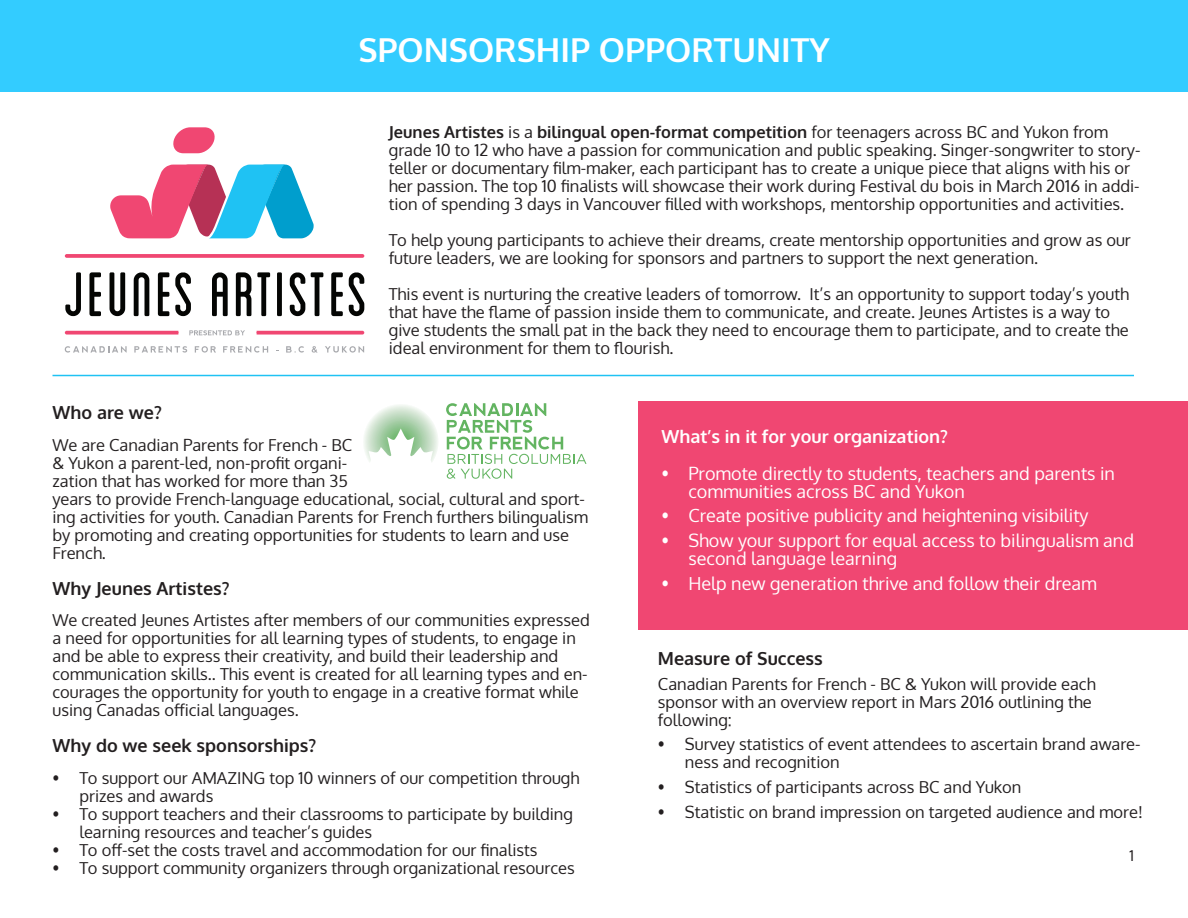
<style>
.page{position:relative;width:1188px;height:918px;background:#fff}
.page>*{position:absolute;margin:0;border:0;box-sizing:border-box;transform-origin:0 0}
.t1{font:700 33px "Oxygen";color:#fff}
.t2{font:18px/18px "Oxygen";color:#fff}
.Subtitle_-_Regular{font:700 18px "Oxygen";color:#231f20}
.Subtitle_-_White{font:700 18px "Oxygen";color:#fff}
.t3{font:16.5px/18px "Oxygen";color:#231f20}
.t4{font:15px "Oxygen";color:#231f20}
.s1{font-weight:700}
</style>
<div class="page">
<div style="left:0;top:0;width:1188px;height:91px;background:#3cf"></div>
<svg style="left:65px;top:346px;width:62px;height:7px"></svg>
<svg style="left:134px;top:346px;width:53px;height:7px"></svg>
<svg style="left:195px;top:346px;width:21px;height:7px"></svg>
<svg style="left:223px;top:346px;width:45px;height:7px"></svg>
<svg style="left:286px;top:346px;width:18px;height:7px"></svg>
<svg style="left:312px;top:346px;width:6px;height:7px"></svg>
<svg style="left:325px;top:346px;width:39px;height:7px"></svg>
<svg style="left:65px;top:272px;width:16px;height:44px"></svg>
<svg style="left:89px;top:272px;width:12px;height:44px"></svg>
<svg style="left:110px;top:272px;width:15px;height:44px"></svg>
<svg style="left:134px;top:272px;width:15px;height:44px"></svg>
<svg style="left:158px;top:272px;width:11px;height:44px"></svg>
<svg style="left:175px;top:272px;width:16px;height:44px"></svg>
<svg style="left:212px;top:272px;width:16px;height:44px"></svg>
<svg style="left:236px;top:272px;width:15px;height:44px"></svg>
<svg style="left:257px;top:272px;width:13px;height:44px"></svg>
<svg style="left:277px;top:272px;width:5px;height:44px"></svg>
<svg style="left:290px;top:272px;width:15px;height:44px"></svg>
<svg style="left:311px;top:272px;width:12px;height:44px"></svg>
<svg style="left:331px;top:272px;width:12px;height:44px"></svg>
<svg style="left:349px;top:272px;width:15px;height:44px"></svg>
<svg style="left:189px;top:330px;width:56px;height:5px"></svg>
<svg style="left:65px;top:331px;width:113px;height:4px"></svg>
<svg style="left:257px;top:331px;width:107px;height:4px"></svg>
<svg style="left:65px;top:254px;width:299px;height:4px"></svg>
<svg style="left:173px;top:127px;width:42px;height:26px"></svg>
<svg style="left:110px;top:165px;width:204px;height:73px"></svg>
<div style="left:638px;top:401px;width:550px;height:229px;background:#f04772"></div>
<svg style="left:364px;top:405px;width:74px;height:57px"></svg>
<svg style="left:446px;top:403px;width:141px;height:76px"></svg>
<hr style="left:52px;top:375px;width:1082px;height:1px;background:#1fc2f3">
<p class="t1" style="left:358px;top:30px;width:473px">SPONSORSHIP OPPORTUNITY</p>
<p class="t3" style="left:389px;top:123px;width:753px"><span class="s1">Jeunes Artistes</span> is a <span class="s1">bilingual open-format competition</span> for teenagers across BC and Yukon from grade 10 to 12 who have a passion for communication and public speaking. Singer-songwriter to story&shy;teller or documentary film-maker, each participant has to create a unique piece that aligns with his or her passion. The top 10 finalists will showcase their work during Festival du bois in March 2016 in addi&shy;tion of spending 3 days in Vancouver filled with workshops, mentorship opportunities and activities.</p>
<p class="t3" style="left:389px;top:231px;width:744px">To help young participants to achieve their dreams, create mentorship opportunities and grow as our future leaders, we are looking for sponsors and partners to support the next generation.</p>
<p class="t3" style="left:389px;top:285px;width:742px">This event is nurturing the creative leaders of tomorrow. It’s an opportunity to support today’s youth that have the flame of passion inside them to communicate, and create. Jeunes Artistes is a way to give students the small pat in the back they need to encourage them to participate, and to create the ideal environment for them to flourish.</p>
<p class="Subtitle_-_Regular" style="left:52px;top:401px;width:111px">Who are we?</p>
<p class="t3" style="left:52px;top:436px;width:537px">We are Canadian Parents for French - BC<br>&amp; Yukon a parent-led, non-profit organi-<br>zation that has worked for more than 35<br>years to provide French-language educational, social, cultural and sport&shy;ing activities for youth. Canadian Parents for French furthers bilingualism by promoting and creating opportunities for students to learn and use French.</p>
<p class="Subtitle_-_Regular" style="left:52px;top:577px;width:179px">Why Jeunes Artistes?</p>
<p class="t3" style="left:52px;top:611px;width:539px">We created Jeunes Artistes after members of our communities expressed a need for opportunities for all learning types of students, to engage in and be able to express their creativity, and build their leadership and communication skills.. This event is created for all learning types and en&shy;courages the opportunity for youth to engage in a creative format while using Canadas official languages.</p>
<p class="Subtitle_-_Regular" style="left:52px;top:734px;width:265px">Why do we seek sponsorships?</p>
<p class="t3" style="left:80px;top:769px;width:501px;text-indent:-27px">• To support our AMAZING top 10 winners of our competition through prizes and awards</p>
<p class="t3" style="left:80px;top:805px;width:495px;text-indent:-27px">• To support teachers and their classrooms to participate by building learning resources and teacher’s guides</p>
<p class="t3" style="left:52px;top:841px;width:487px">• To off-set the costs travel and accommodation for our finalists</p>
<p class="t3" style="left:52px;top:859px;width:524px">• To support community organizers through organizational resources</p>
<p class="Subtitle_-_White" style="left:661px;top:425px;width:288px">What’s in it for your organization?</p>
<p class="t2" style="left:688px;top:464px;width:428px;text-indent:-27px">• Promote directly to students, teachers and parents in communities across BC and Yukon</p>
<p class="t2" style="left:661px;top:507px;width:429px">• Create positive publicity and heightening visibility</p>
<p class="t2" style="left:688px;top:532px;width:447px;text-indent:-27px">• Show your support for equal access to bilingualism and second language learning</p>
<p class="t2" style="left:661px;top:574px;width:437px">• Help new generation thrive and follow their dream</p>
<p class="Subtitle_-_Regular" style="left:658px;top:647px;width:166px">Measure of Success</p>
<p class="t3" style="left:658px;top:675px;width:439px">Canadian Parents for French - BC &amp; Yukon will provide each sponsor with an overview report in Mars 2016 outlining the following:</p>
<p class="t3" style="left:685px;top:736px;width:457px;text-indent:-27px">• Survey statistics of event attendees to ascertain brand aware&shy;ness and recognition</p>
<p class="t3" style="left:658px;top:778px;width:365px">• Statistics of participants across BC and Yukon</p>
<p class="t3" style="left:658px;top:803px;width:486px">• Statistic on brand impression on targeted audience and more!</p>
<p class="t4" style="left:1129px;top:845px;width:6px">1</p>
</div>
